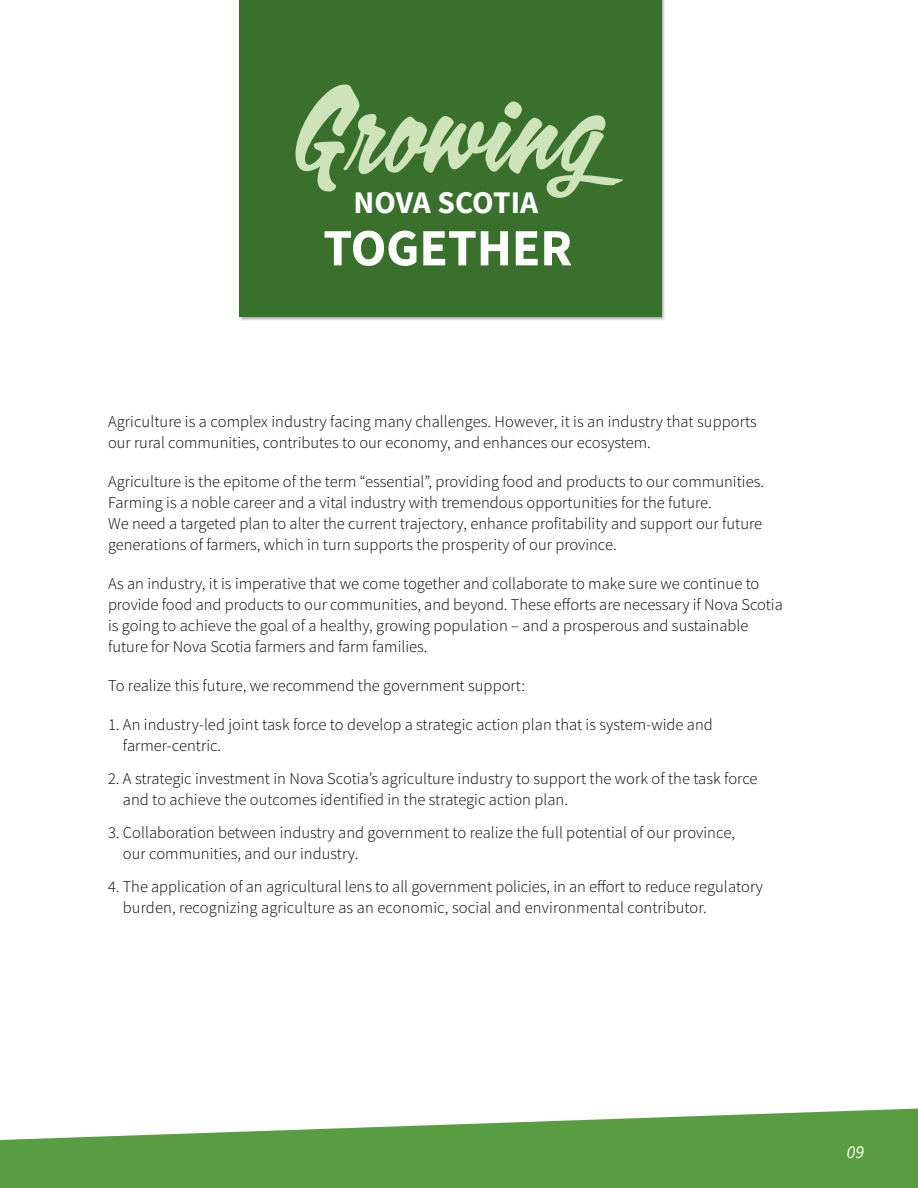
<style>
.page{position:relative;width:918px;height:1188px;background:#fff}
.page>*{position:absolute;margin:0;border:0;box-sizing:border-box;transform-origin:0 0}
.t1{font:110.7px "Calgary Script OT";letter-spacing:.02em;color:#cfe3ba}
.t2{font:700 52.35px "Source Sans Pro";letter-spacing:-.005em;color:#fff}
.t3{font:700 31.35px "Source Sans Pro";color:#fff}
.t4{font:italic 18px "Source Sans Pro";color:#fff}
.t5{font:300 16.5px/21px "Source Sans Pro";color:#000}
</style>
<div class="page">
<svg style="left:0;top:1109px;width:918px;height:79px;fill:#589d41"></svg>
<div style="left:239px;top:0;width:427px;height:321px;background:#000;opacity:.33"></div>
<div style="left:239px;top:0;width:422px;height:316px;background:#39712c"></div>
<h1 class="t1" style="left:292px;top:59px;width:311px">Growing</h1>
<h3 class="t3" style="left:353px;top:181px;width:186px">NOVA SCOTIA</h3>
<h2 class="t2" style="left:323px;top:213px;width:251px">TOGETHER</h2>
<p class="t5" style="left:108px;top:411px;width:650px">Agriculture is a complex industry facing many challenges. However, it is an industry that supports our rural communities, contributes to our economy, and enhances our ecosystem.</p>
<p class="t5" style="left:108px;top:471px;width:658px">Agriculture is the epitome of the term “essential”, providing food and products to our communities.<br>Farming is a noble career and a vital industry with tremendous opportunities for the future.<br>We need a targeted plan to alter the current trajectory, enhance profitability and support our future generations of farmers, which in turn supports the prosperity of our province.</p>
<p class="t5" style="left:108px;top:573px;width:676px">As an industry, it is imperative that we come together and collaborate to make sure we continue to provide food and products to our communities, and beyond. These efforts are necessary if Nova Scotia is going to achieve the goal of a healthy, growing population – and a prosperous and sustainable future for Nova Scotia farmers and farm families.</p>
<p class="t5" style="left:108px;top:675px;width:419px">To realize this future, we recommend the government support:</p>
<p class="t5" style="left:123px;top:714px;width:591px;text-indent:-15px">1. An industry-led joint task force to develop a strategic action plan that is system-wide and farmer-centric.</p>
<p class="t5" style="left:123px;top:768px;width:636px;text-indent:-15px">2. A strategic investment in Nova Scotia’s agriculture industry to support the work of the task force and to achieve the outcomes identified in the strategic action plan.</p>
<p class="t5" style="left:123px;top:822px;width:614px;text-indent:-15px">3. Collaboration between industry and government to realize the full potential of our province, our communities, and our industry.</p>
<p class="t5" style="left:123px;top:876px;width:642px;text-indent:-15px">4. The application of an agricultural lens to all government policies, in an effort to reduce regulatory burden, recognizing agriculture as an economic, social and environmental contributor.</p>
<p class="t4" style="left:847px;top:1141px;width:19px">09</p>
</div>
